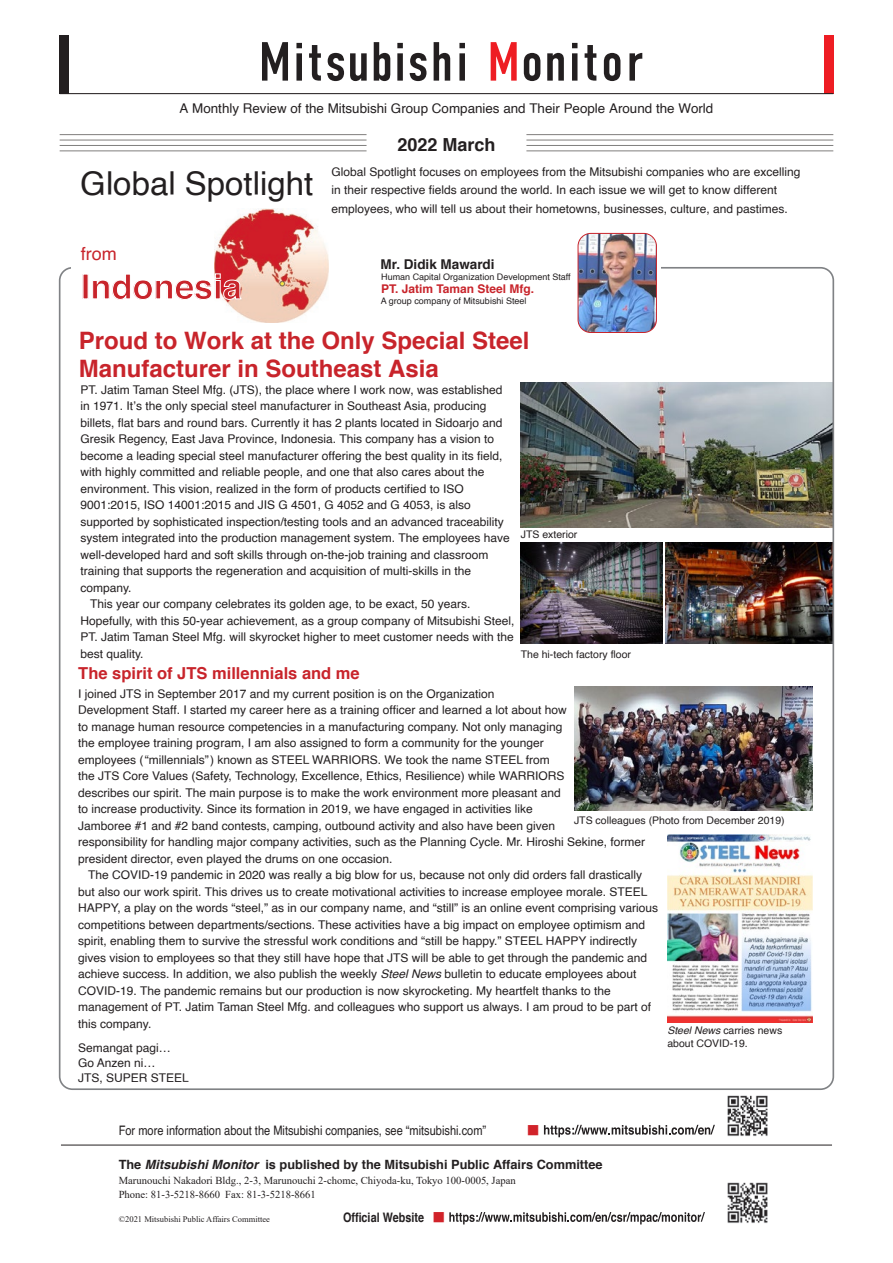
<style>
.page{position:relative;width:893px;height:1263px;background:#fff}
.page>*{position:absolute;margin:0;border:0;box-sizing:border-box;transform-origin:0 0}
.t1{font:700 34.5px "Helvetica";color:#c8242b}
.t2{font:33px "Helvetica";color:#231f20}
.t3{font:700 24px/28.5px "Helvetica";color:#c8242b}
.t4{font:700 18px "Helvetica";color:#231f20}
.t5{font:18px "Helvetica";color:#c8242b}
.t6{font:700 16.5px "Helvetica";color:#c8242b}
.t7{font:700 13.5px "Helvetica";color:#231f20}
.t8{font:13.35px "Helvetica";color:#231f20}
.t9{font:13.05px "Helvetica";color:#231f20;scale:.84 1}
.t10{font:700 13.05px "Helvetica";color:#231f20;scale:.83 1}
.t11{font:700 12.75px "Helvetica";color:#231f20}
.t12{font:12.75px "Koz Min Pro";color:#d1232a}
.t13{font:12px/16.5px "Helvetica";color:#231f20}
.t14{font:700 12px "Helvetica";color:#c8242b}
.t15{font:10.65px/13.4px "Times New Roman";color:#231f20}
.t16{font:10.5px/12.6px "Helvetica";color:#231f20}
.t17{font:9px "Helvetica";color:#231f20}
.t18{font:8.55px "Times New Roman";color:#231f20}
.s1{font-style:italic}
.s2{font-family:"Koz Min Pro";font-weight:400;font-size:12.75px;color:#d1232a}
</style>
<div class="page">
<div style="left:824px;top:35px;width:9px;height:59px;background:#ee1d23"></div>
<hr style="left:60px;top:93px;width:773px;height:1px;background:#231f20">
<svg style="left:262px;top:42px;width:26px;height:39px"></svg>
<svg style="left:296px;top:43px;width:6px;height:38px"></svg>
<svg style="left:309px;top:45px;width:12px;height:36px"></svg>
<svg style="left:327px;top:53px;width:17px;height:28px"></svg>
<svg style="left:350px;top:53px;width:17px;height:28px"></svg>
<svg style="left:374px;top:42px;width:16px;height:39px"></svg>
<svg style="left:397px;top:43px;width:6px;height:38px"></svg>
<svg style="left:410px;top:53px;width:16px;height:28px"></svg>
<svg style="left:434px;top:42px;width:16px;height:39px"></svg>
<svg style="left:459px;top:43px;width:6px;height:38px"></svg>
<svg style="left:491px;top:42px;width:26px;height:39px"></svg>
<svg style="left:524px;top:53px;width:16px;height:28px"></svg>
<svg style="left:547px;top:53px;width:17px;height:28px"></svg>
<svg style="left:572px;top:43px;width:5px;height:38px"></svg>
<svg style="left:585px;top:45px;width:11px;height:36px"></svg>
<svg style="left:604px;top:53px;width:16px;height:28px"></svg>
<svg style="left:629px;top:53px;width:13px;height:28px"></svg>
<div style="left:60px;top:35px;width:9px;height:59px;background:#231f20"></div>
<img style="left:521px;top:383px;width:310px;height:144px">
<img style="left:667px;top:834px;width:146px;height:189px">
<hr style="left:61px;top:1145px;width:771px;height:1px;background:#231f20">
<svg style="left:449px;top:1212px;width:256px;height:12px"></svg>
<svg style="left:544px;top:1125px;width:171px;height:12px"></svg>
<img style="left:727px;top:1095px;width:41px;height:41px">
<img style="left:727px;top:1182px;width:41px;height:41px">
<hr style="left:60px;top:134px;width:307px;height:1px;background:#807e7d">
<hr style="left:60px;top:140px;width:307px;height:1px;background:#807e7d">
<hr style="left:60px;top:145px;width:307px;height:1px;background:#807e7d">
<hr style="left:60px;top:150px;width:307px;height:1px;background:#807e7d">
<hr style="left:526px;top:134px;width:307px;height:1px;background:#807e7d">
<hr style="left:526px;top:140px;width:307px;height:1px;background:#807e7d">
<hr style="left:526px;top:145px;width:307px;height:1px;background:#807e7d">
<hr style="left:526px;top:150px;width:307px;height:1px;background:#807e7d">
<img style="left:521px;top:542px;width:141px;height:101px">
<img style="left:665px;top:542px;width:166px;height:101px">
<img style="left:574px;top:686px;width:239px;height:124px">
<img style="left:578px;top:233px;width:78px;height:99px">
<div style="left:578px;top:233px;width:79px;height:100px;border:1px solid #c8242b;border-radius:13px"></div>
<img style="left:215px;top:208px;width:114px;height:114px">
<svg style="left:214px;top:273px;width:27px;height:27px"></svg>
<p class="t8" style="left:180px;top:98px;width:535px">A Monthly Review of the Mitsubishi Group Companies and Their People Around the World</p>
<h3 class="t4" style="left:397px;top:130px;width:100px">2022 March</h3>
<h2 class="t2" style="left:80px;top:157px;width:234px">Global Spotlight</h2>
<p class="t13" style="left:331px;top:164px;width:470px;line-height:18px">Global Spotlight focuses on employees from the Mitsubishi companies who are excelling in their respective fields around the world. In each issue we will get to know different employees, who will tell us about their hometowns, businesses, culture, and pastimes.</p>
<h3 class="t5" style="left:81px;top:240px;width:38px">from</h3>
<h1 class="t1" style="left:81px;top:259px;width:163px">Indonesia</h1>
<p class="t7" style="left:381px;top:253px;width:116px">Mr. Didik Mawardi</p>
<p class="t17" style="left:381px;top:270px;width:191px">Human Capital Organization Development Staff</p>
<p class="t14" style="left:381px;top:279px;width:155px">PT. Jatim Taman Steel Mfg.</p>
<p class="t17" style="left:381px;top:294px;width:147px">A group company of Mitsubishi Steel</p>
<h3 class="t3" style="left:79px;top:326px;width:452px">Proud to Work at the Only Special Steel<br>Manufacturer in Southeast Asia</h3>
<p class="t13" style="left:80px;top:382px;width:423px">PT. Jatim Taman Steel Mfg. (JTS), the place where I work now, was established</p>
<p class="t13" style="left:80px;top:398px;width:408px">in 1971. It’s the only special steel manufacturer in Southeast Asia, producing</p>
<p class="t13" style="left:80px;top:415px;width:424px">billets, flat bars and round bars. Currently it has 2 plants located in Sidoarjo and</p>
<p class="t13" style="left:80px;top:431px;width:415px">Gresik Regency, East Java Province, Indonesia. This company has a vision to</p>
<p class="t13" style="left:80px;top:448px;width:424px">become a leading special steel manufacturer offering the best quality in its field,</p>
<p class="t13" style="left:80px;top:464px;width:406px">with highly committed and reliable people, and one that also cares about the</p>
<p class="t13" style="left:80px;top:481px;width:385px">environment. This vision, realized in the form of products certified to ISO</p>
<p class="t13" style="left:80px;top:497px;width:392px">9001:2015, ISO 14001:2015 and JIS G 4501, G 4052 and G 4053, is also</p>
<p class="t13" style="left:80px;top:514px;width:425px">supported by sophisticated inspection/testing tools and an advanced traceability</p>
<p class="t13" style="left:80px;top:530px;width:431px">system integrated into the production management system. The employees have</p>
<p class="t13" style="left:80px;top:547px;width:410px">well-developed hard and soft skills through on-the-job training and classroom</p>
<p class="t13" style="left:80px;top:563px;width:392px">training that supports the regeneration and acquisition of multi-skills in the</p>
<p class="t13" style="left:80px;top:580px;width:53px">company.</p>
<p class="t13" style="left:90px;top:596px;width:382px">This year our company celebrates its golden age, to be exact, 50 years.</p>
<p class="t13" style="left:80px;top:613px;width:435px">Hopefully, with this 50-year achievement, as a group company of Mitsubishi Steel,</p>
<p class="t13" style="left:80px;top:629px;width:435px">PT. Jatim Taman Steel Mfg. will skyrocket higher to meet customer needs with the</p>
<p class="t13" style="left:80px;top:646px;width:65px">best quality.</p>
<h3 class="t6" style="left:78px;top:660px;width:283px">The spirit of JTS millennials and me</h3>
<p class="t13" style="left:78px;top:686px;width:568px">I joined JTS in September 2017 and my current position is on the Organization<br>Development Staff. I started my career here as a training officer and learned a lot about how<br>to manage human resource competencies in a manufacturing company. Not only managing<br>the employee training program, I am also assigned to form a community for the younger<br>employees (“millennials”) known as STEEL WARRIORS. We took the name STEEL from<br>the JTS Core Values (Safety, Technology, Excellence, Ethics, Resilience) while WARRIORS<br>describes our spirit. The main purpose is to make the work environment more pleasant and<br>to increase productivity. Since its formation in 2019, we have engaged in activities like<br>Jamboree #1 and #2 band contests, camping, outbound activity and also have been given<br>responsibility for handling major company activities, such as the Planning Cycle. Mr. Hiroshi Sekine, former president director, even played the drums on one occasion.</p>
<p class="t13" style="left:78px;top:867px;width:582px;text-indent:10px">The COVID-19 pandemic in 2020 was really a big blow for us, because not only did orders fall drastically but also our work spirit. This drives us to create motivational activities to increase employee morale. STEEL HAPPY, a play on the words “steel,” as in our company name, and “still” is an online event comprising various competitions between departments/sections. These activities have a big impact on employee optimism and spirit, enabling them to survive the stressful work conditions and “still be happy.” STEEL HAPPY indirectly gives vision to employees so that they still have hope that JTS will be able to get through the pandemic and achieve success. In addition, we also publish the weekly <span class="s1">Steel News</span> bulletin to educate employees about COVID-19. The pandemic remains but our production is now skyrocketing. My heartfelt thanks to the management of PT. Jatim Taman Steel Mfg. and colleagues who support us always. I am proud to be part of this company.</p>
<p class="t13" style="left:78px;top:1040px;width:112px;line-height:15px">Semangat pagi…<br>Go Anzen ni…<br>JTS, SUPER STEEL</p>
<p class="t16" style="left:521px;top:529px;width:58px">JTS exterior</p>
<p class="t16" style="left:521px;top:649px;width:112px">The hi-tech factory floor</p>
<p class="t16" style="left:574px;top:814px;width:212px">JTS colleagues (Photo from December 2019)</p>
<p class="t16" style="left:667px;top:1024px;width:116px"><span class="s1">Steel News</span> carries news about COVID-19.</p>
<p class="t9" style="left:119px;top:1120px;width:439px">For more information about the Mitsubishi companies, see “mitsubishi.com”</p>
<p class="t12" style="left:527px;top:1121px;width:14px">■</p>
<p class="t11" style="left:119px;top:1154px;width:485px">The <span class="s1">Mitsubishi Monitor</span> is published by the Mitsubishi Public Affairs Committee</p>
<p class="t15" style="left:119px;top:1174px;width:399px">Marunouchi Nakadori Bldg., 2-3, Marunouchi 2-chome, Chiyoda-ku, Tokyo 100-0005, Japan<br>Phone: 81-3-5218-8660 Fax: 81-3-5218-8661</p>
<p class="t18" style="left:119px;top:1213px;width:153px">©2021 Mitsubishi Public Affairs Committee</p>
<p class="t10" style="left:343px;top:1206px;width:125px">Official Website <span class="s2">■</span></p>
</div>
